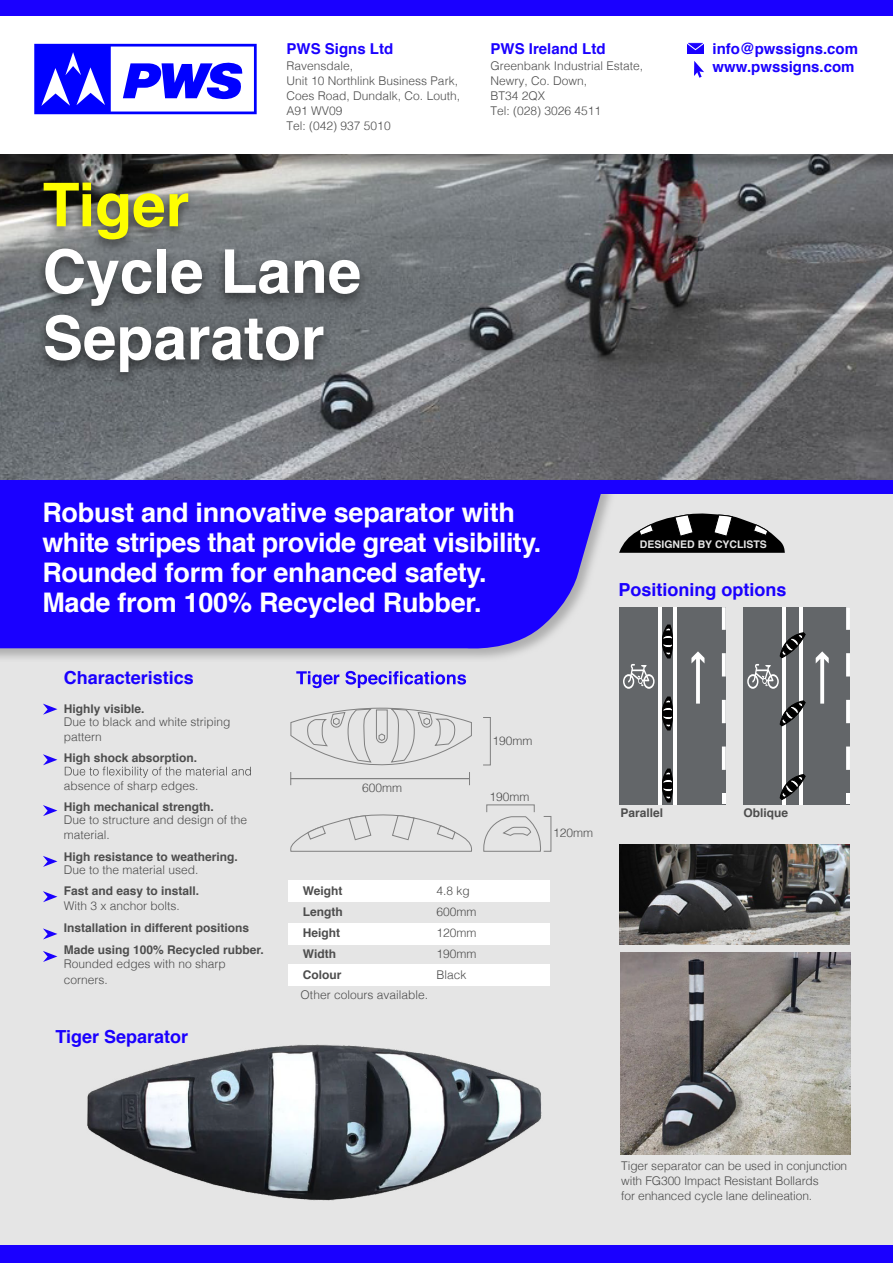
<style>
.page{position:relative;width:893px;height:1263px;background:#fff}
.page>*{position:absolute;margin:0;border:0;box-sizing:border-box;transform-origin:0 0}
.t1{font:700 60.3px/66.6px "Helvetica";color:#fff}
.t2{font:700 60.3px "Helvetica";color:#feff00}
.t3{font:700 27px/30px "Helvetica";letter-spacing:-.01em;color:#fff}
.t4{font:700 18px "Helvetica";color:#1a00ff}
.t5{font:700 15px/18px "Helvetica";color:#1a00ff}
.t6{font:300 12px/15px "Helvetica";color:#4d4d4d}
.t7{font:700 12px/21px "Helvetica";color:#4d4d4d}
.t8{font:700 10.5px "Helvetica";color:#e5e5e5}
</style>
<div class="page">
<img style="left:0;top:172px;width:893px;height:309px">
<div style="left:0;top:494px;width:893px;height:754px;background:#e5e5e5"></div>
<img style="left:87px;top:1044px;width:455px;height:157px">
<svg style="left:0;top:494px;width:612px;height:165px"></svg>
<svg style="left:0;top:494px;width:604px;height:158px;background:#270ffb"></svg>
<svg style="left:65px;top:766px;width:186px;height:12px"></svg>
<svg style="left:296px;top:671px;width:170px;height:17px"></svg>
<img style="left:620px;top:844px;width:230px;height:100px">
<img style="left:621px;top:953px;width:230px;height:202px">
<svg style="left:43px;top:704px;width:14px;height:11px"></svg>
<svg style="left:43px;top:754px;width:14px;height:11px"></svg>
<svg style="left:43px;top:805px;width:14px;height:11px"></svg>
<svg style="left:43px;top:856px;width:14px;height:11px"></svg>
<svg style="left:43px;top:891px;width:14px;height:11px"></svg>
<svg style="left:43px;top:928px;width:14px;height:11px"></svg>
<svg style="left:43px;top:951px;width:14px;height:11px"></svg>
<div style="left:290px;top:778px;width:180px;height:7px;border:1px solid #808080"></div>
<div style="left:483px;top:717px;width:8px;height:48px;border:1px solid #808080"></div>
<div style="left:543px;top:816px;width:8px;height:36px;border:1px solid #808080"></div>
<div style="left:486px;top:804px;width:49px;height:8px;border:1px solid #808080"></div>
<div style="left:289px;top:880px;width:261px;height:21px;background:#fff"></div>
<div style="left:289px;top:923px;width:261px;height:21px;background:#fff"></div>
<div style="left:289px;top:965px;width:261px;height:21px;background:#fff"></div>
<svg style="left:0;top:154px;width:893px;height:18px;background:#666767"></svg>
<svg style="left:33px;top:178px;width:336px;height:208px;background:#666a6c"></svg>
<div style="left:687px;top:43px;width:16px;height:11px;background:#1a00ff"></div>
<svg style="left:687px;top:42px;width:17px;height:9px"></svg>
<svg style="left:694px;top:61px;width:10px;height:17px"></svg>
<div style="left:0;top:1246px;width:893px;height:17px;background:#1a00ff"></div>
<div style="left:0;top:0;width:893px;height:16px;background:#1a00ff"></div>
<div style="left:0;top:481px;width:893px;height:13px;background:#1a00ff"></div>
<svg style="left:619px;top:513px;width:166px;height:40px"></svg>
<svg style="left:290px;top:814px;width:182px;height:38px"></svg>
<svg style="left:290px;top:707px;width:182px;height:59px"></svg>
<svg style="left:483px;top:816px;width:58px;height:36px"></svg>
<div style="left:619px;top:607px;width:106px;height:197px;background:#636669"></div>
<svg style="left:662px;top:625px;width:11px;height:33px"></svg>
<svg style="left:662px;top:697px;width:11px;height:33px"></svg>
<svg style="left:662px;top:769px;width:11px;height:33px"></svg>
<svg style="left:623px;top:664px;width:32px;height:25px"></svg>
<hr style="left:658px;top:607px;width:4px;height:197px;background:#fff">
<hr style="left:673px;top:607px;width:4px;height:197px;background:#fff">
<svg style="left:691px;top:651px;width:13px;height:53px"></svg>
<hr style="left:722px;top:793px;width:4px;height:11px;background:#fff">
<svg style="left:722px;top:607px;width:4px;height:23px"></svg>
<svg style="left:722px;top:653px;width:4px;height:23px"></svg>
<svg style="left:722px;top:700px;width:4px;height:23px"></svg>
<svg style="left:722px;top:746px;width:4px;height:24px"></svg>
<div style="left:743px;top:607px;width:107px;height:197px;background:#636669"></div>
<svg style="left:747px;top:664px;width:32px;height:25px"></svg>
<hr style="left:782px;top:607px;width:4px;height:197px;background:#fff">
<hr style="left:799px;top:607px;width:4px;height:197px;background:#fff">
<svg style="left:816px;top:651px;width:13px;height:53px"></svg>
<hr style="left:846px;top:793px;width:4px;height:11px;background:#fff">
<svg style="left:846px;top:607px;width:4px;height:23px"></svg>
<svg style="left:846px;top:653px;width:4px;height:23px"></svg>
<svg style="left:846px;top:700px;width:4px;height:23px"></svg>
<svg style="left:846px;top:746px;width:4px;height:24px"></svg>
<svg style="left:780px;top:632px;width:25px;height:26px"></svg>
<svg style="left:780px;top:701px;width:25px;height:25px"></svg>
<svg style="left:780px;top:774px;width:25px;height:26px"></svg>
<svg style="left:34px;top:44px;width:223px;height:70px"></svg>
<p class="t5" style="left:287px;top:40px;width:108px">PWS Signs Ltd</p>
<p class="t6" style="left:287px;top:58px;width:175px">Ravensdale,<br>Unit 10 Northlink Business Park,<br>Coes Road, Dundalk, Co. Louth,<br>A91 WV09<br>Tel: (042) 937 5010</p>
<h1 class="t2" style="left:43px;top:156px;width:148px">Tiger</h1>
<h1 class="t1" style="left:43px;top:239px;width:320px">Cycle Lane<br>Separator</h1>
<p class="t5" style="left:490px;top:40px;width:117px">PWS Ireland Ltd</p>
<p class="t6" style="left:490px;top:58px;width:154px">Greenbank Industrial Estate,<br>Newry, Co. Down,<br>BT34 2QX<br>Tel: (028) 3026 4511</p>
<p class="t5" style="left:713px;top:39px;width:147px">info@pwssigns.com www.pwssigns.com</p>
<h2 class="t3" style="left:42px;top:498px;width:501px">Robust and innovative separator with white stripes that provide great visibility.<br>Rounded form for enhanced safety.<br>Made from 100% Recycled Rubber.</h2>
<h3 class="t4" style="left:64px;top:664px;width:132px">Characteristics</h3>
<p class="t7" style="left:64px;top:699px;width:82px">Highly visible.</p>
<p class="t6" style="left:64px;top:714px;width:168px;line-height:14.4px">Due to black and white striping pattern</p>
<p class="t7" style="left:64px;top:748px;width:135px">High shock absorption.</p>
<p class="t6" style="left:64px;top:777px;width:136px">absence of sharp edges.</p>
<p class="t7" style="left:64px;top:797px;width:152px">High mechanical strength.</p>
<p class="t6" style="left:64px;top:812px;width:185px;line-height:14.4px">Due to structure and design of the material.</p>
<p class="t7" style="left:64px;top:846px;width:176px">High resistance to weathering.</p>
<p class="t6" style="left:64px;top:861px;width:136px">Due to the material used.</p>
<p class="t7" style="left:64px;top:881px;width:137px">Fast and easy to install.</p>
<p class="t6" style="left:64px;top:897px;width:118px">With 3 x anchor bolts.</p>
<p class="t7" style="left:64px;top:917px;width:202px;line-height:22.2px">Installation in different positions<br>Made using 100% Recycled rubber.</p>
<p class="t6" style="left:64px;top:955px;width:164px;line-height:15.6px">Rounded edges with no sharp corners.</p>
<h3 class="t4" style="left:55px;top:1022px;width:134px">Tiger Separator</h3>
<p class="t6" style="left:362px;top:779px;width:42px">600mm</p>
<p class="t6" style="left:492px;top:732px;width:42px">190mm</p>
<p class="t6" style="left:489px;top:789px;width:42px">190mm</p>
<p class="t7" style="left:303px;top:881px;width:41px">Weight<br>Length<br>Height<br>Width<br>Colour</p>
<p class="t6" style="left:436px;top:879px;width:42px;line-height:21px">4.8 kg<br>600mm<br>120mm<br>190mm<br>Black</p>
<p class="t6" style="left:301px;top:986px;width:129px">Other colours available.</p>
<p class="t6" style="left:553px;top:825px;width:42px">120mm</p>
<p class="t8" style="left:640px;top:536px;width:129px">DESIGNED BY CYCLISTS</p>
<h3 class="t4" style="left:618px;top:575px;width:170px">Positioning options</h3>
<p class="t7" style="left:621px;top:802px;width:44px">Parallel</p>
<p class="t7" style="left:743px;top:802px;width:46px">Oblique</p>
<p class="t6" style="left:621px;top:1157px;width:228px">Tiger separator can be used in conjunction with FG300 Impact Resistant Bollards<br>for enhanced cycle lane delineation.</p>
</div>
